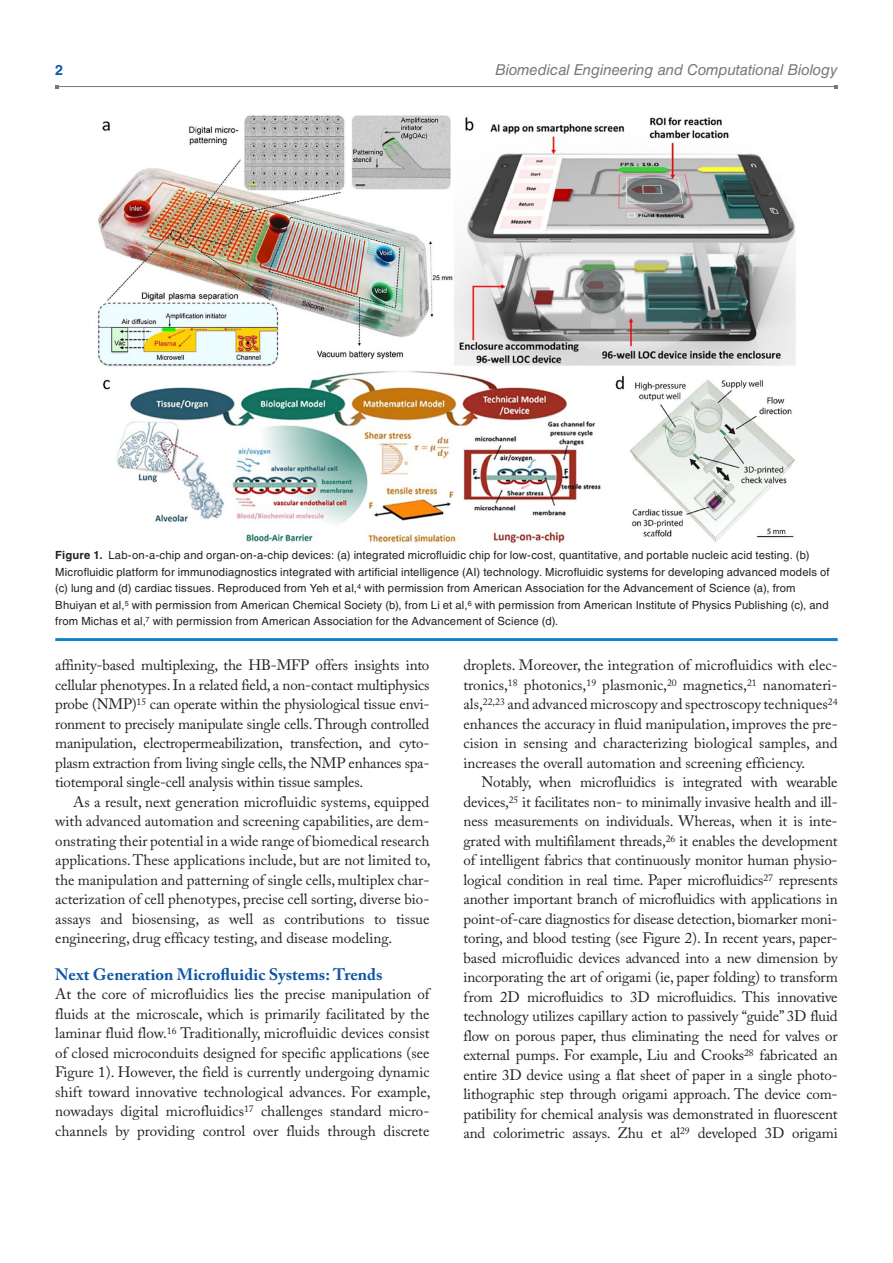
<style>
.page{position:relative;width:893px;height:1263px;background:#fff}
.page>*{position:absolute;margin:0;border:0;box-sizing:border-box;transform-origin:0 0}
.t1{font:700 16.5px "Adobe Caslon Pro";letter-spacing:.005em;color:#1055a4}
.t2{font:15px/19.5px "Adobe Caslon Pro";color:#231f20;text-align:justify}
.t3{font:italic 15px "Helvetica LT Std";letter-spacing:-.005em;color:#76787b}
.t4{font:700 14.25px "Helvetica LT Std";color:#1055a4}
.t5{font:11.25px/16.5px "Helvetica LT Std";letter-spacing:.015em;color:#231f20}
.s1{font-weight:700}
</style>
<div class="page">
<hr style="left:57px;top:86px;width:779px;height:1px;background:#76787b">
<hr style="left:55px;top:638px;width:783px;height:3px;background:#1582c5">
<img style="left:98px;top:115px;width:698px;height:428px">
<p class="t4" style="left:55px;top:61px;width:9px">2</p>
<p class="t3" style="left:495px;top:61px;width:344px">Biomedical Engineering and Computational Biology</p>
<p class="t5" style="left:55px;top:547px;width:776px"><span class="s1">Figure 1.</span> Lab-on-a-chip and organ-on-a-chip devices: (a) integrated microfluidic chip for low-cost, quantitative, and portable nucleic acid testing. (b)<br>Microfluidic platform for immunodiagnostics integrated with artificial intelligence (AI) technology. Microfluidic systems for developing advanced models of (c) lung and (d) cardiac tissues. Reproduced from Yeh et al,<sup>4</sup> with permission from American Association for the Advancement of Science (a), from Bhuiyan et al,<sup>5</sup> with permission from American Chemical Society (b), from Li et al,<sup>6</sup> with permission from American Institute of Physics Publishing (c), and from Michas et al,<sup>7</sup> with permission from American Association for the Advancement of Science (d).</p>
<p class="t2" style="left:55px;top:655px;width:376px">affinity-based multiplexing, the HB-MFP offers insights into cellular phenotypes. In a related field, a non-contact multiphysics probe (NMP)<sup>15</sup> can operate within the physiological tissue envi&shy;ronment to precisely manipulate single cells. Through controlled manipulation, electropermeabilization, transfection, and cyto&shy;plasm extraction from living single cells, the NMP enhances spa&shy;tiotemporal single-cell analysis within tissue samples.</p>
<p class="t2" style="left:55px;top:792px;width:377px;text-indent:18px">As a result, next generation microfluidic systems, equipped with advanced automation and screening capabilities, are dem&shy;onstrating their potential in a wide range of biomedical research applications. These applications include, but are not limited to, the manipulation and patterning of single cells, multiplex char&shy;acterization of cell phenotypes, precise cell sorting, diverse bio&shy;assays and biosensing, as well as contributions to tissue engineering, drug efficacy testing, and disease modeling.</p>
<p class="t1" style="left:55px;top:964px;width:329px">Next Generation Microfluidic Systems: Trends</p>
<p class="t2" style="left:55px;top:984px;width:377px">At the core of microfluidics lies the precise manipulation of fluids at the microscale, which is primarily facilitated by the laminar fluid flow.<sup>16</sup> Traditionally, microfluidic devices consist of closed microconduits designed for specific applications (see Figure 1). However, the field is currently undergoing dynamic shift toward innovative technological advances. For example, nowadays digital microfluidics<sup>17</sup> challenges standard micro&shy;channels by providing control over fluids through discrete</p>
<p class="t2" style="left:463px;top:655px;width:376px">droplets. Moreover, the integration of microfluidics with elec&shy;tronics,<sup>18</sup> photonics,<sup>19</sup> plasmonic,<sup>20</sup> magnetics,<sup>21</sup> nanomateri&shy;als,<sup>22,23</sup> and advanced microscopy and spectroscopy techniques<sup>24 </sup>enhances the accuracy in fluid manipulation, improves the pre&shy;cision in sensing and characterizing biological samples, and increases the overall automation and screening efficiency.</p>
<p class="t2" style="left:463px;top:772px;width:376px;text-indent:18px">Notably, when microfluidics is integrated with wearable devices,<sup>25</sup> it facilitates non- to minimally invasive health and ill&shy;ness measurements on individuals. Whereas, when it is inte&shy;grated with multifilament threads,<sup>26</sup> it enables the development of intelligent fabrics that continuously monitor human physio&shy;logical condition in real time. Paper microfluidics<sup>27</sup> represents another important branch of microfluidics with applications in point-of-care diagnostics for disease detection, biomarker moni&shy;toring, and blood testing (see Figure 2). In recent years, paper&shy;based microfluidic devices advanced into a new dimension by incorporating the art of origami (ie, paper folding) to transform from 2D microfluidics to 3D microfluidics. This innovative technology utilizes capillary action to passively “guide” 3D fluid flow on porous paper, thus eliminating the need for valves or external pumps. For example, Liu and Crooks<sup>28</sup> fabricated an entire 3D device using a flat sheet of paper in a single photo&shy;lithographic step through origami approach. The device com&shy;patibility for chemical analysis was demonstrated in fluorescent and colorimetric assays. Zhu et al<sup>29</sup> developed 3D origami</p>
</div>
